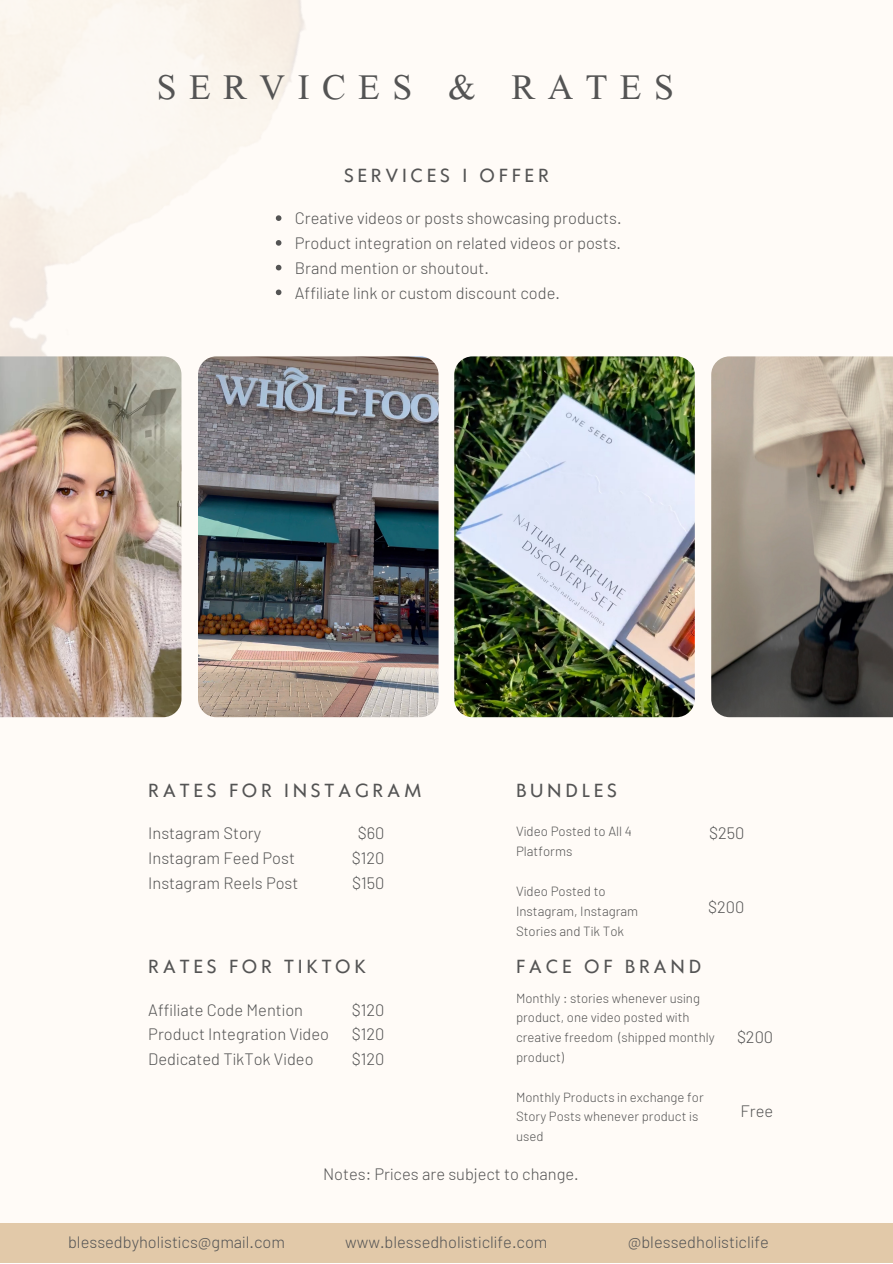
<style>
.page{position:relative;width:893px;height:1264px;background:#fff}
.page>*{position:absolute;margin:0;border:0;box-sizing:border-box;transform-origin:0 0}
.t1{font:47.25px "Lateef";letter-spacing:.265em;color:#545454}
.t2{font:17.7px "Klein Text";letter-spacing:.21em;color:#545454}
.t3{font:300 16.5px/24.8px "Barlow";color:#545454}
.t4{font:300 13.35px/20px "Barlow";color:#545454}
.t5{font:300 13.2px/19.8px "Barlow";color:#545454}
</style>
<div class="page">
<div style="left:0;top:0;width:892px;height:1262px;background:#fffbf7"></div>
<div style="left:0;top:1223px;width:892px;height:39px;background:#e2c9a9"></div>
<svg style="left:276px;top:215px;width:5px;height:6px"></svg>
<svg style="left:276px;top:240px;width:5px;height:6px"></svg>
<svg style="left:276px;top:265px;width:5px;height:5px"></svg>
<svg style="left:276px;top:289px;width:5px;height:6px"></svg>
<img style="left:0;top:356px;width:181px;height:361px">
<img style="left:198px;top:356px;width:240px;height:361px;border-radius:18px">
<img style="left:454px;top:356px;width:240px;height:361px;border-radius:18px">
<img style="left:711px;top:356px;width:181px;height:361px">
<h1 class="t1" style="left:157px;top:54px;width:518px">SERVICES &amp; RATES</h1>
<p class="t2" style="left:344px;top:167px;width:206px">SERVICES I OFFER</p>
<p class="t3" style="left:295px;top:205px;width:328px">Creative videos or posts showcasing products.<br>Product integration on related videos or posts.<br>Brand mention or shoutout.<br>Affiliate link or custom discount code.</p>
<p class="t2" style="left:148px;top:781px;width:275px">RATES FOR INSTAGRAM</p>
<p class="t3" style="left:148px;top:820px;width:152px">Instagram Story<br>Instagram Feed Post<br>Instagram Reels Post</p>
<p class="t3" style="left:352px;top:820px;width:34px;text-align:center">$60 $120 $150</p>
<p class="t2" style="left:148px;top:957px;width:219px">RATES FOR TIKTOK</p>
<p class="t3" style="left:148px;top:996px;width:182px">Affiliate Code Mention<br>Product Integration Video<br>Dedicated TikTok Video</p>
<p class="t3" style="left:352px;top:996px;width:34px;text-align:justify">$120 $120 $120</p>
<p class="t2" style="left:516px;top:781px;width:102px">BUNDLES</p>
<p class="t4" style="left:516px;top:820px;width:117px">Video Posted to All 4<br>Platforms</p>
<p class="t4" style="left:516px;top:880px;width:124px">Video Posted to<br>Instagram, Instagram<br>Stories and Tik Tok</p>
<p class="t3" style="left:709px;top:820px;width:37px">$250</p>
<p class="t3" style="left:708px;top:894px;width:38px">$200</p>
<p class="t2" style="left:516px;top:957px;width:187px">FACE OF BRAND</p>
<p class="t5" style="left:516px;top:987px;width:200px">Monthly : stories whenever using product, one video posted with creative freedom (shipped monthly product)</p>
<p class="t5" style="left:516px;top:1086px;width:189px">Monthly Products in exchange for<br>Story Posts whenever product is used</p>
<p class="t3" style="left:737px;top:1023px;width:38px">$200</p>
<p class="t3" style="left:740px;top:1097px;width:34px">Free</p>
<p class="t3" style="left:323px;top:1161px;width:257px">Notes: Prices are subject to change.</p>
<p class="t3" style="left:68px;top:1228px;width:218px">blessedbyholistics@gmail.com</p>
<p class="t3" style="left:345px;top:1228px;width:204px">www.blessedholisticlife.com</p>
<p class="t3" style="left:627px;top:1228px;width:143px">@blessedholisticlife</p>
</div>
